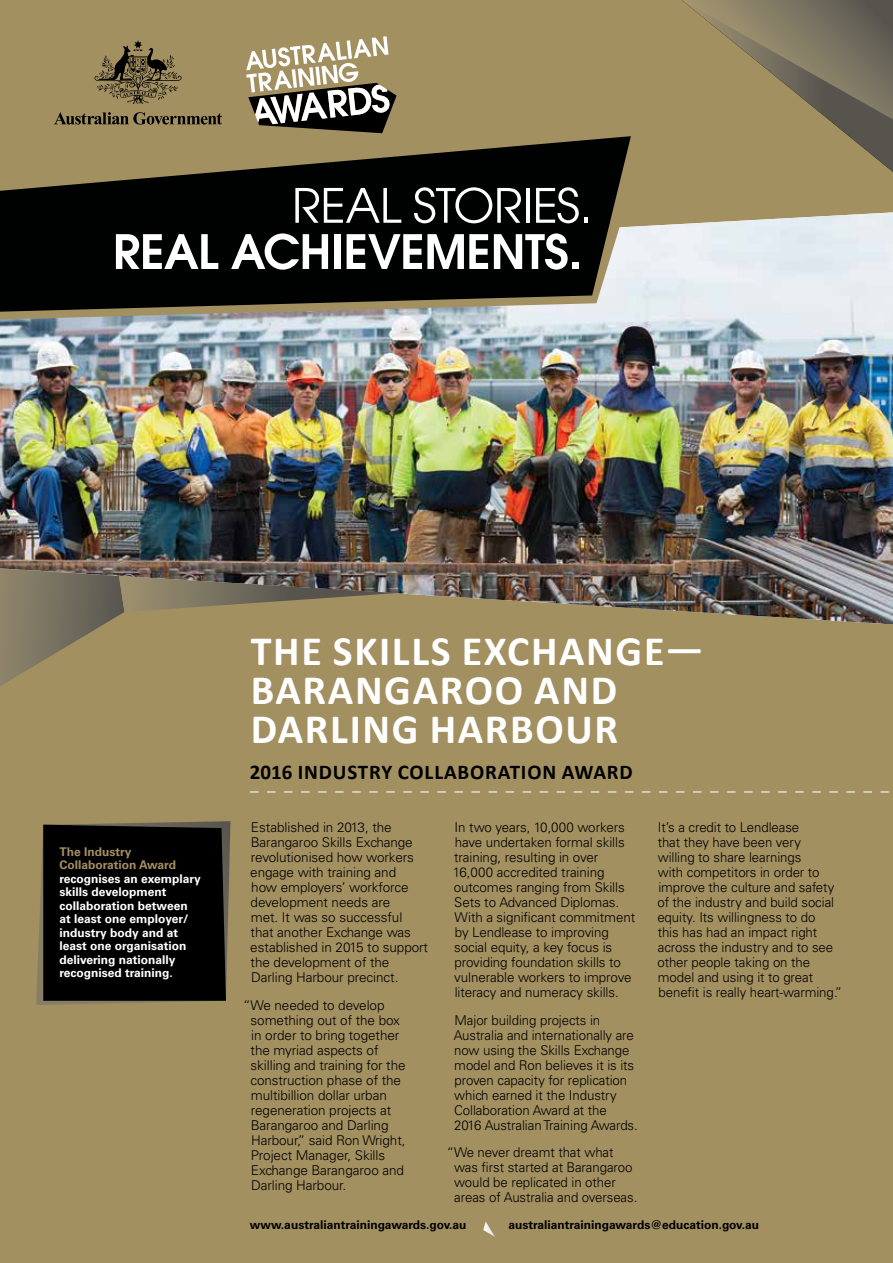
<style>
.page{position:relative;width:893px;height:1263px;background:#a39061}
.page>*{position:absolute;margin:0;border:0;box-sizing:border-box;transform-origin:0 0}
.ATA_H1{font:700 42px/39px "Calibri";letter-spacing:.04em;color:#fff}
.ATA_H2{font:700 21px "Calibri";letter-spacing:.04em;color:#000}
.ATA_Body{font:300 13.5px/15px "Univers LT";letter-spacing:-.005em;color:#000}
.ATA_Body_white{font:700 12px/13.5px "Univers LT";color:#fff}
.t1{font:700 12px "Univers LT";color:#000}
.s1{color:#a39061}
</style>
<div class="page">
<img style="left:0;top:212px;width:893px;height:413px">
<svg style="left:681px;top:0;width:212px;height:182px;background:#8c7f5f"></svg>
<svg style="left:0;top:568px;width:397px;height:126px;background:#90825f"></svg>
<svg style="left:54px;top:112px;width:168px;height:13px;background:#6c5f40"></svg>
<svg style="left:94px;top:40px;width:88px;height:64px;background:#7d6e4a"></svg>
<svg style="left:246px;top:36px;width:151px;height:97px"></svg>
<svg style="left:483px;top:1221px;width:12px;height:16px"></svg>
<svg style="left:0;top:148px;width:644px;height:172px;background:#babab2"></svg>
<svg style="left:0;top:136px;width:631px;height:176px;background:#332f23"></svg>
<svg style="left:295px;top:188px;width:106px;height:35px"></svg>
<svg style="left:414px;top:187px;width:107px;height:36px"></svg>
<hr style="left:526px;top:188px;width:3px;height:35px;background:#fff">
<svg style="left:536px;top:187px;width:52px;height:36px"></svg>
<svg style="left:116px;top:234px;width:102px;height:35px"></svg>
<svg style="left:231px;top:233px;width:97px;height:37px"></svg>
<div style="left:334px;top:234px;width:7px;height:35px;background:#fff"></div>
<svg style="left:347px;top:234px;width:141px;height:35px"></svg>
<svg style="left:494px;top:233px;width:84px;height:37px"></svg>
<svg style="left:250px;top:791px;width:643px;height:1px"></svg>
<svg style="left:36px;top:821px;width:194px;height:184px;background:#100e0b"></svg>
<p class="ATA_Body_white" style="left:60px;top:845px;width:143px"><span class="s1">The Industry<br>Collaboration Award </span>recognises an exemplary skills development collaboration between at least one employer/ industry body and at least one organisation delivering nationally recognised training.</p>
<h1 class="ATA_H1" style="left:251px;top:632px;width:454px">THE SKILLS EXCHANGE—<br>BARANGAROO AND<br>DARLING HARBOUR</h1>
<h2 class="ATA_H2" style="left:250px;top:758px;width:384px">2016 INDUSTRY COLLABORATION AWARD</h2>
<p class="ATA_Body" style="left:250px;top:820px;width:179px">Established in 2013, the<br>Barangaroo Skills Exchange revolutionised how workers engage with training and<br>how employers’ workforce development needs are<br>met. It was so successful that another Exchange was established in 2015 to support the development of the<br>Darling Harbour precinct.</p>
<p class="ATA_Body" style="left:250px;top:997px;width:157px;text-indent:-7px">“We needed to develop something out of the box in order to bring together the myriad aspects of skilling and training for the construction phase of the multibillion dollar urban regeneration projects at<br>Barangaroo and Darling<br>Harbour,” said Ron Wright,<br>Project Manager, Skills<br>Exchange Barangaroo and<br>Darling Harbour.</p>
<p class="ATA_Body" style="left:453px;top:820px;width:184px">In two years, 10,000 workers have undertaken formal skills training, resulting in over<br>16,000 accredited training outcomes ranging from Skills<br>Sets to Advanced Diplomas.<br>With a significant commitment by Lendlease to improving social equity, a key focus is providing foundation skills to vulnerable workers to improve literacy and numeracy skills.</p>
<p class="ATA_Body" style="left:454px;top:1012px;width:186px">Major building projects in<br>Australia and internationally are now using the Skills Exchange model and Ron believes it is its proven capacity for replication which earned it the Industry<br>Collaboration Award at the<br>2016 Australian Training Awards.</p>
<p class="ATA_Body" style="left:454px;top:1145px;width:185px;text-indent:-7px">“We never dreamt that what was first started at Barangaroo would be replicated in other areas of Australia and overseas.</p>
<p class="ATA_Body" style="left:657px;top:820px;width:186px">It’s a credit to Lendlease<br>that they have been very<br>willing to share learnings<br>with competitors in order to improve the culture and safety of the industry and build social equity. Its willingness to do<br>this has had an impact right across the industry and to see other people taking on the model and using it to great benefit is really heart-warming.”</p>
<p class="t1" style="left:250px;top:1218px;width:218px">www.australiantrainingawards.gov.au</p>
<p class="t1" style="left:508px;top:1218px;width:252px">australiantrainingawards@education.gov.au</p>
</div>
